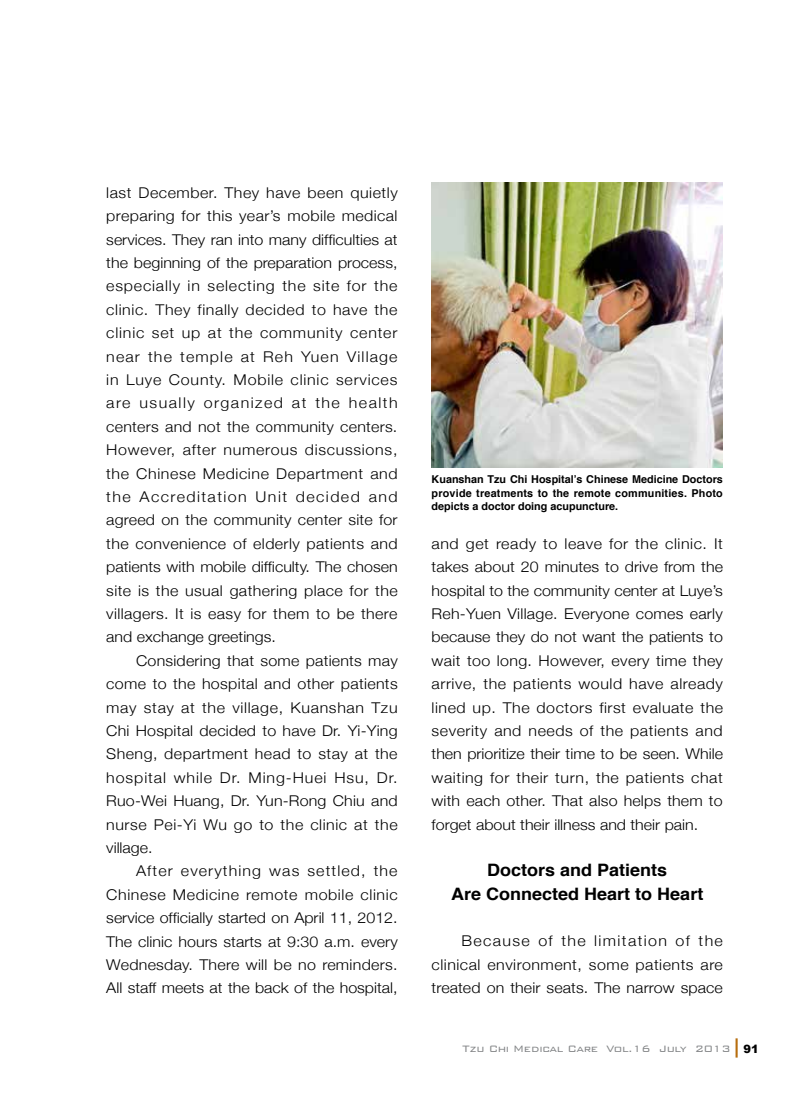
<style>
.page{position:relative;width:808px;height:1106px;background:#fff}
.page>*{position:absolute;margin:0;border:0;box-sizing:border-box;transform-origin:0 0}
.t1{font:700 17.1px/23.4px "Helvetica";color:#000;text-align:center;scale:1.05 1}
.t2{font:300 14.85px/23.4px "Helvetica Neue";letter-spacing:.005em;color:#000;text-align:justify;scale:1.08 1}
.t3{font:300 12.3px "Bank Gothic BT";letter-spacing:-.03em;color:#828486}
.t4{font:700 10.8px/13.5px "Helvetica";color:#000;text-align:justify}
</style>
<div class="page">
<img style="left:432px;top:183px;width:291px;height:284px">
<hr style="left:735px;top:1038px;width:3px;height:19px;background:#b76e0f">
<p class="t2" style="left:106px;top:180px;width:271px">last December. They have been quietly preparing for this year’s mobile medical services. They ran into many difficulties at the beginning of the preparation process, especially in selecting the site for the clinic. They finally decided to have the clinic set up at the community center near the temple at Reh Yuen Village in Luye County. Mobile clinic services are usually organized at the health centers and not the community centers.<br>However, after numerous discussions, the Chinese Medicine Department and the Accreditation Unit decided and agreed on the community center site for the convenience of elderly patients and patients with mobile difficulty. The chosen site is the usual gathering place for the villagers. It is easy for them to be there and exchange greetings.</p>
<p class="t2" style="left:106px;top:648px;width:271px;text-indent:30px">Considering that some patients may come to the hospital and other patients may stay at the village, Kuanshan Tzu Chi Hospital decided to have Dr. Yi-Ying Sheng, department head to stay at the hospital while Dr. Ming-Huei Hsu, Dr.<br>Ruo-Wei Huang, Dr. Yun-Rong Chiu and nurse Pei-Yi Wu go to the clinic at the village.</p>
<p class="t2" style="left:106px;top:858px;width:271px;text-indent:30px">After everything was settled, the Chinese Medicine remote mobile clinic service officially started on April 11, 2012.<br>The clinic hours starts at 9:30 a.m. every Wednesday. There will be no reminders.<br>All staff meets at the back of the hospital,</p>
<p class="t4" style="left:432px;top:473px;width:293px">Kuanshan Tzu Chi Hospital’s Chinese Medicine Doctors provide treatments to the remote communities. Photo depicts a doctor doing acupuncture.</p>
<p class="t2" style="left:432px;top:531px;width:271px">and get ready to leave for the clinic. It takes about 20 minutes to drive from the hospital to the community center at Luye’s Reh-Yuen Village. Everyone comes early because they do not want the patients to wait too long. However, every time they arrive, the patients would have already lined up. The doctors first evaluate the severity and needs of the patients and then prioritize their time to be seen. While waiting for their turn, the patients chat with each other. That also helps them to forget about their illness and their pain.</p>
<p class="t1" style="left:451px;top:858px;width:242px">Doctors and Patients<br>Are Connected Heart to Heart</p>
<p class="t2" style="left:432px;top:928px;width:271px;text-indent:30px">Because of the limitation of the clinical environment, some patients are treated on their seats. The narrow space</p>
<p class="t3" style="left:463px;top:1041px;width:298px">Tzu Chi Medical Care Vol.16 July 2013 <sub>91</sub></p>
</div>
